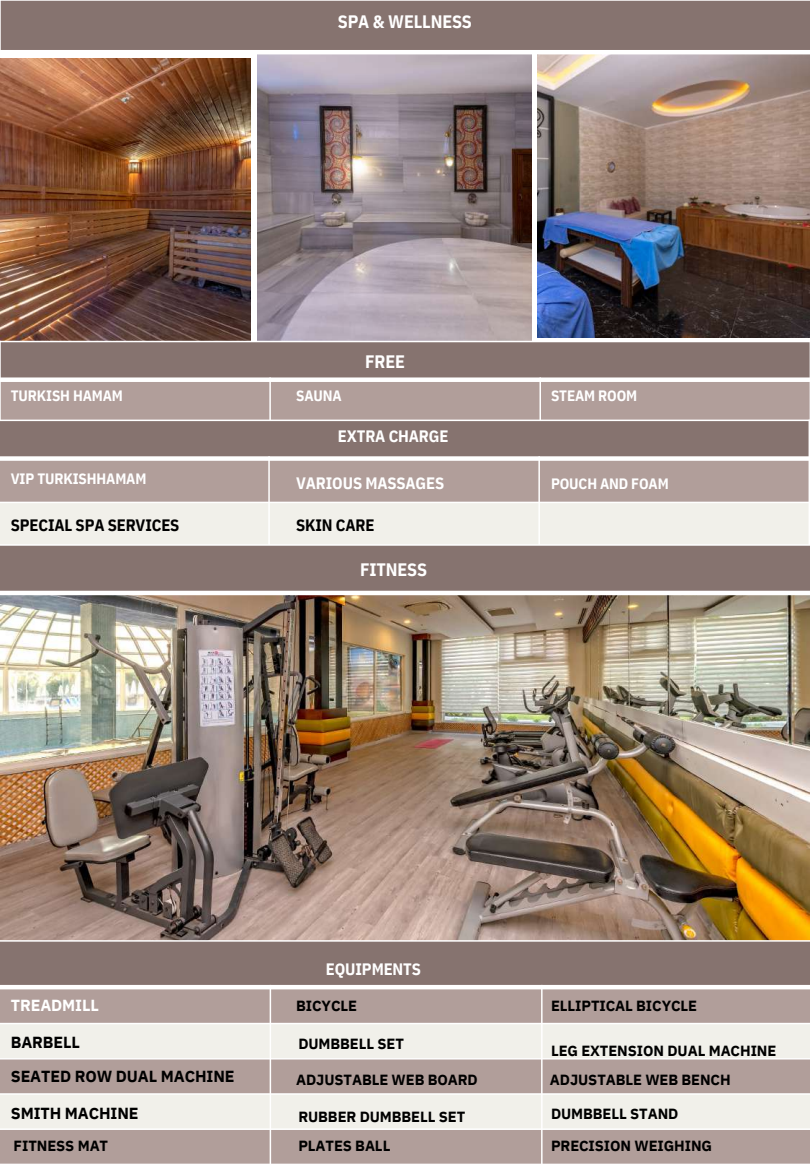
<style>
.page{position:relative;width:810px;height:1170px;background:#fff}
.page>*{position:absolute;margin:0;border:0;box-sizing:border-box;transform-origin:0 0}
.t1{font:700 18px "IBM Plex Sans Cond";letter-spacing:-.01em;color:#fff}
.t2{font:700 16.5px "IBM Plex Sans Cond";letter-spacing:-.01em;color:#fff}
.t3{font:700 16.5px "IBM Plex Sans Cond";letter-spacing:-.01em;color:#000}
.t4{font:700 16.05px/34px "IBM Plex Sans";letter-spacing:-.005em;color:#000}
.t5{font:700 16.05px "IBM Plex Sans";letter-spacing:-.005em;color:#fff}
.t6{font:700 15px "IBM Plex Sans Cond";letter-spacing:-.01em;color:#fff}
.t7{font:700 14.7px/28.3px "IBM Plex Sans";letter-spacing:-.005em;color:#000}
</style>
<div class="page">
<img style="left:537px;top:54px;width:273px;height:284px">
<img style="left:257px;top:54px;width:275px;height:287px">
<div style="left:0;top:0;width:810px;height:52px;background:#86736f"></div>
<hr style="left:0;top:0;width:1px;height:54px;background:#fff">
<hr style="left:0;top:0;width:810px;height:1px;background:#fff">
<hr style="left:0;top:50px;width:810px;height:4px;background:#fff">
<img style="left:0;top:59px;width:251px;height:282px">
<div style="left:0;top:342px;width:810px;height:38px;background:#86736f"></div>
<div style="left:0;top:380px;width:270px;height:41px;background:#b19e9a"></div>
<div style="left:270px;top:380px;width:270px;height:41px;background:#b19e9a"></div>
<div style="left:540px;top:380px;width:270px;height:41px;background:#b19e9a"></div>
<hr style="left:269px;top:377px;width:2px;height:45px;background:#fff">
<hr style="left:539px;top:377px;width:2px;height:45px;background:#fff">
<div style="left:0;top:377px;width:810px;height:5px;background:#fff"></div>
<hr style="left:0;top:341px;width:1px;height:81px;background:#fff">
<hr style="left:809px;top:341px;width:1px;height:81px;background:#fff">
<div style="left:0;top:420px;width:809px;height:39px;background:#86736f"></div>
<div style="left:0;top:459px;width:269px;height:43px;background:#b19e9a"></div>
<div style="left:269px;top:459px;width:270px;height:43px;background:#b19e9a"></div>
<div style="left:539px;top:459px;width:270px;height:43px;background:#b19e9a"></div>
<div style="left:0;top:502px;width:269px;height:44px;background:#f1f0ea"></div>
<div style="left:269px;top:502px;width:270px;height:44px;background:#f1f0ea"></div>
<div style="left:539px;top:502px;width:270px;height:44px;background:#f1f0ea"></div>
<hr style="left:268px;top:456px;width:2px;height:91px;background:#fff">
<hr style="left:538px;top:456px;width:2px;height:91px;background:#fff">
<div style="left:0;top:456px;width:810px;height:5px;background:#fff"></div>
<hr style="left:0;top:502px;width:810px;height:1px;background:#fff">
<hr style="left:0;top:420px;width:810px;height:1px;background:#fff">
<img style="left:0;top:595px;width:810px;height:345px">
<div style="left:0;top:545px;width:810px;height:48px;background:#86736f"></div>
<hr style="left:0;top:544px;width:810px;height:2px;background:#fff">
<hr style="left:0;top:591px;width:810px;height:4px;background:#fff">
<div style="left:0;top:941px;width:810px;height:46px;background:#86736f"></div>
<div style="left:0;top:987px;width:270px;height:37px;background:#b19e9a"></div>
<div style="left:270px;top:987px;width:272px;height:37px;background:#b19e9a"></div>
<div style="left:542px;top:987px;width:268px;height:37px;background:#b19e9a"></div>
<div style="left:0;top:1024px;width:270px;height:35px;background:#f1f0ea"></div>
<div style="left:270px;top:1024px;width:272px;height:35px;background:#f1f0ea"></div>
<div style="left:542px;top:1024px;width:268px;height:35px;background:#f1f0ea"></div>
<div style="left:0;top:1059px;width:270px;height:35px;background:#b19e9a"></div>
<div style="left:270px;top:1059px;width:272px;height:35px;background:#b19e9a"></div>
<div style="left:542px;top:1059px;width:268px;height:35px;background:#b19e9a"></div>
<div style="left:0;top:1094px;width:270px;height:35px;background:#f1f0ea"></div>
<div style="left:270px;top:1094px;width:272px;height:35px;background:#f1f0ea"></div>
<div style="left:542px;top:1094px;width:268px;height:35px;background:#f1f0ea"></div>
<div style="left:0;top:1129px;width:270px;height:35px;background:#b19e9a"></div>
<div style="left:270px;top:1129px;width:272px;height:35px;background:#b19e9a"></div>
<div style="left:542px;top:1129px;width:268px;height:35px;background:#b19e9a"></div>
<hr style="left:270px;top:985px;width:1px;height:179px;background:#fff">
<hr style="left:541px;top:985px;width:2px;height:179px;background:#fff">
<hr style="left:0;top:985px;width:810px;height:4px;background:#fff">
<hr style="left:0;top:1023px;width:810px;height:1px;background:#fff">
<hr style="left:0;top:1058px;width:810px;height:2px;background:#fff">
<hr style="left:0;top:1093px;width:810px;height:2px;background:#fff">
<hr style="left:0;top:1128px;width:810px;height:2px;background:#fff">
<hr style="left:0;top:940px;width:810px;height:2px;background:#fff">
<p class="t1" style="left:338px;top:10px;width:136px">SPA &amp; WELLNESS</p>
<p class="t6" style="left:11px;top:386px;width:114px">TURKISH HAMAM</p>
<p class="t6" style="left:11px;top:469px;width:137px">VIP TURKISHHAMAM</p>
<p class="t3" style="left:11px;top:514px;width:170px">SPECIAL SPA SERVICES</p>
<p class="t6" style="left:296px;top:386px;width:47px">SAUNA</p>
<p class="t1" style="left:365px;top:349px;width:41px">FREE</p>
<p class="t2" style="left:338px;top:425px;width:112px">EXTRA CHARGE</p>
<p class="t2" style="left:296px;top:473px;width:150px">VARIOUS MASSAGES</p>
<p class="t3" style="left:296px;top:514px;width:80px">SKIN CARE</p>
<p class="t1" style="left:360px;top:557px;width:68px">FITNESS</p>
<p class="t6" style="left:551px;top:386px;width:88px">STEAM ROOM</p>
<p class="t6" style="left:551px;top:473px;width:119px">POUCH AND FOAM</p>
<p class="t5" style="left:11px;top:995px;width:90px">TREADMILL</p>
<p class="t4" style="left:11px;top:1025px;width:225px">BARBELL<br>SEATED ROW DUAL MACHINE</p>
<p class="t4" style="left:11px;top:1096px;width:129px">SMITH MACHINE</p>
<p class="t7" style="left:14px;top:1131px;width:96px">FITNESS MAT</p>
<p class="t2" style="left:326px;top:958px;width:97px">EQUIPMENTS</p>
<p class="t7" style="left:296px;top:991px;width:62px">BICYCLE</p>
<p class="t7" style="left:298px;top:1029px;width:107px">DUMBBELL SET</p>
<p class="t7" style="left:296px;top:1065px;width:183px">ADJUSTABLE WEB BOARD</p>
<p class="t7" style="left:298px;top:1103px;width:168px">RUBBER DUMBBELL SET<br>PLATES BALL</p>
<p class="t7" style="left:551px;top:1099px;width:129px">DUMBBELL STAND</p>
<p class="t7" style="left:551px;top:991px;width:148px">ELLIPTICAL BICYCLE</p>
<p class="t7" style="left:551px;top:1036px;width:227px">LEG EXTENSION DUAL MACHINE</p>
<p class="t7" style="left:550px;top:1065px;width:182px">ADJUSTABLE WEB BENCH</p>
<p class="t7" style="left:551px;top:1131px;width:163px">PRECISION WEIGHING</p>
</div>
